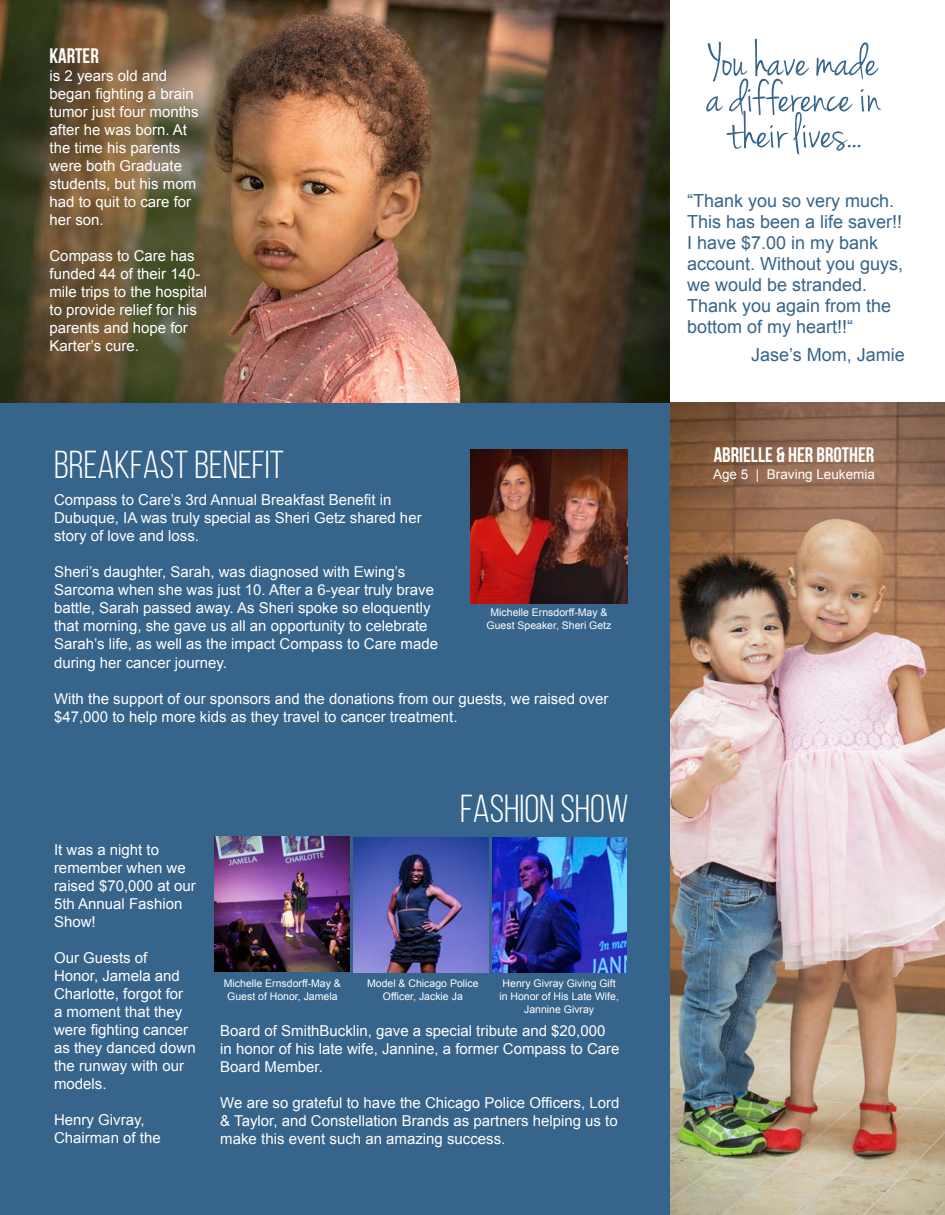
<style>
.page{position:relative;width:945px;height:1215px;background:#fff}
.page>*{position:absolute;margin:0;border:0;box-sizing:border-box;transform-origin:0 0}
.t1{font:51px "Jenna Sue";color:#36648b}
.t2{font:39px "Bebas Neue";color:#fff}
.t3{font:700 21px "Bebas Neue";color:#fff}
.t4{font:18px/21px "Arial";color:#36648b}
.t5{font:15px/18px "Arial";color:#fff}
.t6{font:13.5px "Arial";color:#fff}
.t7{font:10.5px/12.6px "Arial";color:#fff;text-align:center}
</style>
<div class="page">
<img style="left:670px;top:402px;width:275px;height:813px">
<div style="left:0;top:402px;width:670px;height:813px;background:#36648b"></div>
<img style="left:0;top:0;width:670px;height:402px">
<img style="left:471px;top:449px;width:156px;height:154px">
<img style="left:354px;top:838px;width:135px;height:135px">
<img style="left:215px;top:837px;width:135px;height:135px">
<img style="left:492px;top:838px;width:135px;height:135px">
<p class="t3" style="left:50px;top:44px;width:51px">KARTER</p>
<p class="t5" style="left:50px;top:67px;width:151px">is 2 years old and began fighting a brain tumor just four months after he was born. At the time his parents were both Graduate students, but his mom had to quit to care for her son.</p>
<p class="t5" style="left:50px;top:247px;width:159px">Compass to Care has funded 44 of their 140- mile trips to the hospital to provide relief for his parents and hope for<br>Karter’s cure.</p>
<p class="t2" style="left:54px;top:444px;width:232px">BREAKFAST BENEFIT</p>
<p class="t5" style="left:54px;top:491px;width:369px">Compass to Care’s 3rd Annual Breakfast Benefit in<br>Dubuque, IA was truly special as Sheri Getz shared her story of love and loss.</p>
<p class="t5" style="left:54px;top:563px;width:386px">Sheri’s daughter, Sarah, was diagnosed with Ewing’s Sarcoma when she was just 10. After a 6-year truly brave battle, Sarah passed away. As Sheri spoke so eloquently that morning, she gave us all an opportunity to celebrate Sarah’s life, as well as the impact Compass to Care made</p>
<p class="t7" style="left:491px;top:607px;width:119px">Michelle Ernsdorff-May &amp;</p>
<p class="t7" style="left:487px;top:619px;width:126px">Guest Speaker, Sheri Getz</p>
<p class="t5" style="left:54px;top:654px;width:175px">during her cancer journey.</p>
<p class="t5" style="left:54px;top:690px;width:556px">With the support of our sponsors and the donations from our guests, we raised over $47,000 to help more kids as they travel to cancer treatment.</p>
<p class="t5" style="left:54px;top:841px;width:143px">It was a night to remember when we raised $70,000 at our<br>5th Annual Fashion<br>Show!</p>
<p class="t5" style="left:54px;top:949px;width:143px">Our Guests of<br>Honor, Jamela and<br>Charlotte, forgot for<br>a moment that they were fighting cancer as they danced down the runway with our models.</p>
<p class="t5" style="left:54px;top:1111px;width:108px">Henry Givray,<br>Chairman of the</p>
<p class="t2" style="left:460px;top:787px;width:170px">FASHION SHOW</p>
<p class="t7" style="left:224px;top:978px;width:119px">Michelle Ernsdorff-May &amp;<br>Guest of Honor, Jamela</p>
<p class="t7" style="left:367px;top:978px;width:113px">Model &amp; Chicago Police<br>Officer, Jackie Ja</p>
<p class="t7" style="left:499px;top:978px;width:121px">Henry Givray Giving Gift in Honor of His Late Wife,<br>Jannine Givray</p>
<p class="t5" style="left:220px;top:1022px;width:401px">Board of SmithBucklin, gave a special tribute and $20,000 in honor of his late wife, Jannine, a former Compass to Care<br>Board Member.</p>
<p class="t5" style="left:220px;top:1094px;width:401px;text-align:justify">We are so grateful to have the Chicago Police Officers, Lord &amp; Taylor, and Constellation Brands as partners helping us to make this event such an amazing success.</p>
<p class="t1" style="left:710px;top:31px;width:169px">You have made</p>
<p class="t1" style="left:707px;top:67px;width:175px">a difference in</p>
<p class="t1" style="left:726px;top:103px;width:137px">their lives...</p>
<p class="t4" style="left:687px;top:190px;width:218px">“Thank you so very much.<br>This has been a life saver!!<br>I have $7.00 in my bank account. Without you guys, we would be stranded.<br>Thank you again from the bottom of my heart!!“</p>
<p class="t4" style="left:751px;top:344px;width:155px">Jase’s Mom, Jamie</p>
<p class="t3" style="left:714px;top:444px;width:162px">ABRIELLE &amp; HER BROTHER</p>
<p class="t6" style="left:713px;top:465px;width:163px">Age 5 | Braving Leukemia</p>
</div>
